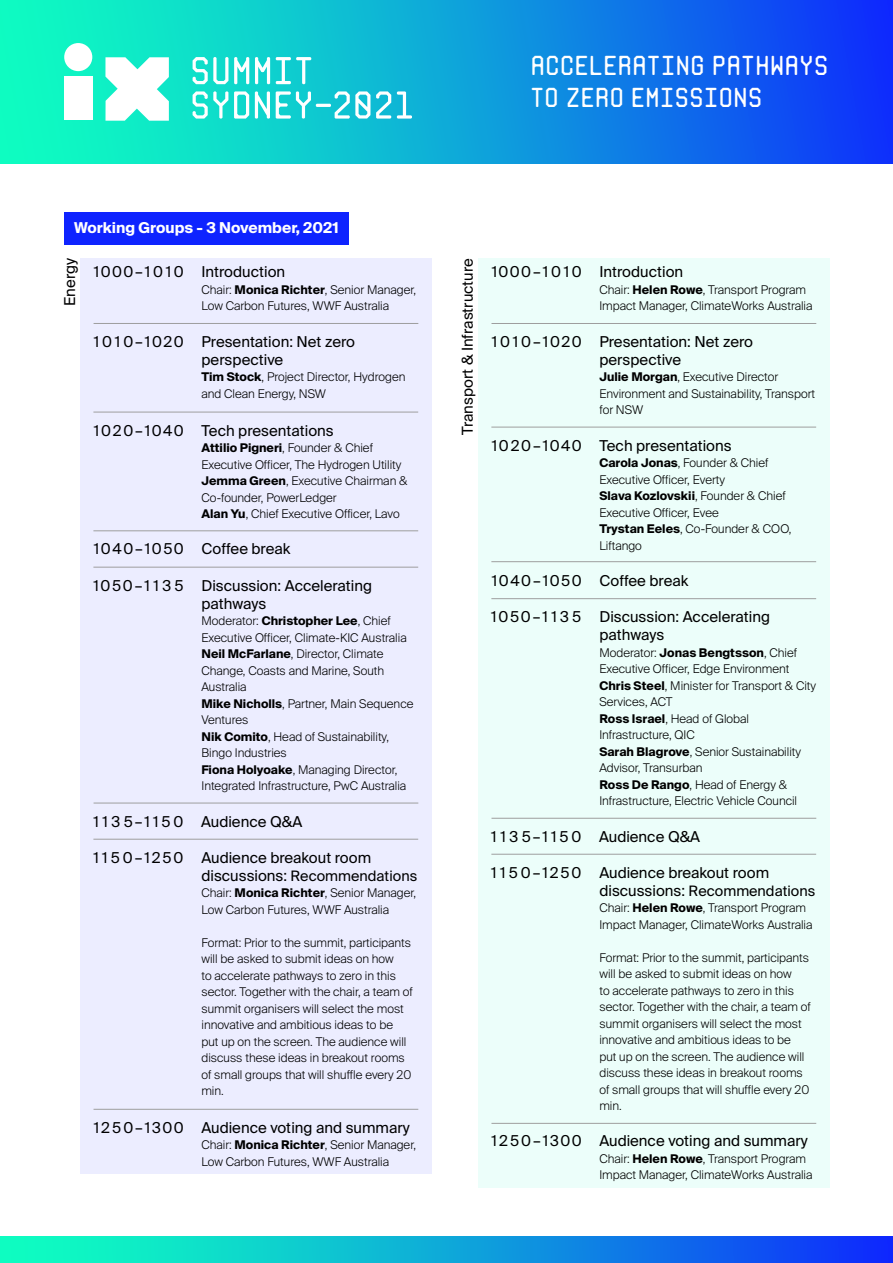
<style>
.page{position:relative;width:893px;height:1263px;background:#fff}
.page>*{position:absolute;margin:0;border:0;box-sizing:border-box;transform-origin:0 0}
.t1{font:27.3px/31.8px "Monorama";color:#fff}
.t2{font:15px/18px "Suisse Intl";color:#000}
.t3{font:15px "Suisse Intl";letter-spacing:.165em;color:#000}
.t4{font:700 15px "Suisse Intl";color:#fff}
.t5{font:15px "Suisse Intl";letter-spacing:.105em;color:#000}
.t6{font:15px "Suisse Intl";letter-spacing:.15em;color:#000}
.t7{font:15px "Suisse Intl";letter-spacing:.135em;color:#000}
.t8{font:15px "Suisse Intl";letter-spacing:.12em;color:#000}
.t9{font:14.4px "Suisse Intl";color:#000}
.t10{font:300 12px/16.5px "Suisse Intl";color:#000}
.s1{font-weight:700}
.s2{font-size:15px}
</style>
<div class="page">
<div style="left:478px;top:258px;width:351px;height:929px;background:#ecfefa"></div>
<div style="left:80px;top:258px;width:352px;height:916px;background:#ecedff"></div>
<div style="left:64px;top:212px;width:285px;height:33px;background:#0e23ff"></div>
<div style="left:0;top:0;width:893px;height:164px;background:linear-gradient(to right,#0fffbd,#0d36f9)"></div>
<div style="left:64px;top:77px;width:28px;height:43px;background:#fff"></div>
<svg style="left:105px;top:57px;width:64px;height:64px"></svg>
<div style="left:64px;top:43px;width:28px;height:28px;background:#fff;border-radius:50%"></div>
<svg style="left:193px;top:91px;width:219px;height:28px"></svg>
<svg style="left:193px;top:57px;width:118px;height:27px"></svg>
<div style="left:0;top:1236px;width:893px;height:27px;background:linear-gradient(to right,#0effbb,#0e33fb)"></div>
<hr style="left:94px;top:323px;width:324px;height:1px;background:#9e9e9e">
<hr style="left:93px;top:530px;width:325px;height:1px;background:#9e9e9e">
<hr style="left:93px;top:412px;width:325px;height:1px;background:#9e9e9e">
<hr style="left:93px;top:567px;width:325px;height:1px;background:#9e9e9e">
<hr style="left:94px;top:803px;width:324px;height:1px;background:#9e9e9e">
<hr style="left:93px;top:839px;width:325px;height:1px;background:#9e9e9e">
<hr style="left:94px;top:1109px;width:324px;height:1px;background:#9e9e9e">
<hr style="left:491px;top:323px;width:325px;height:1px;background:#9e9e9e">
<hr style="left:491px;top:561px;width:325px;height:1px;background:#9e9e9e">
<hr style="left:491px;top:427px;width:325px;height:1px;background:#9e9e9e">
<hr style="left:491px;top:598px;width:325px;height:1px;background:#9e9e9e">
<hr style="left:491px;top:818px;width:325px;height:1px;background:#9e9e9e">
<hr style="left:491px;top:854px;width:325px;height:1px;background:#9e9e9e">
<hr style="left:491px;top:1123px;width:325px;height:1px;background:#9e9e9e">
<h1 class="t1" style="left:530px;top:49px;width:300px">ACCELERATING PATHWAYS<br>TO ZERO EMISSIONS</h1>
<p class="t4" style="left:74px;top:219px;width:266px">Working Groups - 3 November, 2021</p>
<p class="t2" style="left:61px;top:306px;width:49px;rotate:-90deg">Energy</p>
<p class="t7" style="left:94px;top:263px;width:92px">1000–1010</p>
<p class="t6" style="left:94px;top:333px;width:92px">1010–1020</p>
<p class="t5" style="left:94px;top:422px;width:92px">1020–1040</p>
<p class="t2" style="left:201px;top:263px;width:85px">Introduction</p>
<p class="t10" style="left:201px;top:281px;width:216px">Chair: <span class="s1">Monica Richter</span>, Senior Manager,<br>Low Carbon Futures, WWF Australia</p>
<p class="t2" style="left:201px;top:333px;width:155px">Presentation: Net zero perspective</p>
<p class="t10" style="left:201px;top:369px;width:205px"><span class="s1">Tim Stock</span>, Project Director, Hydrogen and Clean Energy, NSW</p>
<p class="t2" style="left:201px;top:421px;width:134px">Tech presentations</p>
<p class="t10" style="left:201px;top:440px;width:208px"><span class="s1">Attilio Pigneri</span>, Founder &amp; Chief Executive Officer, The Hydrogen Utility <span class="s1">Jemma Green</span>, Executive Chairman &amp; Co-founder, PowerLedger<br><span class="s1">Alan Yu</span>, Chief Executive Officer, Lavo</p>
<p class="t2" style="left:94px;top:540px;width:198px">1040–1050 Coffee break</p>
<p class="t2" style="left:201px;top:576px;width:172px">Discussion: Accelerating pathways</p>
<p class="t10" style="left:201px;top:613px;width:214px">Moderator: <span class="s1">Christopher Lee</span>, Chief<br>Executive Officer, Climate-KIC Australia<br><span class="s1">Neil McFarlane</span>, Director, Climate<br>Change, Coasts and Marine, South<br>Australia<br><span class="s1">Mike Nicholls</span>, Partner, Main Sequence<br>Ventures<br><span class="s1">Nik Comito</span>, Head of Sustainability,<br>Bingo Industries<br><span class="s1">Fiona Holyoake</span>, Managing Director,<br>Integrated Infrastructure, PwC Australia</p>
<p class="t3" style="left:93px;top:577px;width:92px">1050–1135</p>
<p class="t2" style="left:93px;top:812px;width:210px">1 1 3 5–1150 Audience Q&amp;A</p>
<p class="t2" style="left:201px;top:848px;width:171px">Audience breakout room</p>
<p class="t9" style="left:201px;top:867px;width:217px"><span class="s2">discussions:</span> Recommendations</p>
<p class="t10" style="left:201px;top:885px;width:216px">Chair: <span class="s1">Monica Richter</span>, Senior Manager,<br>Low Carbon Futures, WWF Australia</p>
<p class="t10" style="left:201px;top:934px;width:213px">Format: Prior to the summit, participants will be asked to submit ideas on how<br>to accelerate pathways to zero in this sector. Together with the chair, a team of summit organisers will select the most innovative and ambitious ideas to be put up on the screen. The audience will discuss these ideas in breakout rooms of small groups that will shuffle every 20 min.</p>
<p class="t3" style="left:93px;top:849px;width:92px">1150–1250</p>
<p class="t8" style="left:94px;top:1119px;width:92px">1250–1300</p>
<p class="t2" style="left:201px;top:1118px;width:210px">Audience voting and summary</p>
<p class="t10" style="left:201px;top:1137px;width:216px">Chair: <span class="s1">Monica Richter</span>, Senior Manager,<br>Low Carbon Futures, WWF Australia</p>
<p class="t2" style="left:459px;top:435px;width:178px;rotate:-90deg">Transport &amp; Infrastructure</p>
<p class="t7" style="left:492px;top:263px;width:92px">1000–1010</p>
<p class="t6" style="left:492px;top:333px;width:92px">1010–1020</p>
<p class="t5" style="left:492px;top:437px;width:92px">1020–1040</p>
<p class="t2" style="left:599px;top:263px;width:85px">Introduction</p>
<p class="t10" style="left:599px;top:281px;width:215px">Chair: <span class="s1">Helen Rowe</span>, Transport Program<br>Impact Manager, ClimateWorks Australia</p>
<p class="t2" style="left:599px;top:333px;width:155px">Presentation: Net zero perspective</p>
<p class="t10" style="left:599px;top:369px;width:217px"><span class="s1">Julie Morgan</span>, Executive Director<br>Environment and Sustainability, Transport for NSW</p>
<p class="t2" style="left:599px;top:436px;width:134px">Tech presentations</p>
<p class="t10" style="left:599px;top:455px;width:193px"><span class="s1">Carola Jonas</span>, Founder &amp; Chief<br>Executive Officer, Everty<br><span class="s1">Slava Kozlovskii</span>, Founder &amp; Chief<br>Executive Officer, Evee<br><span class="s1">Trystan Eeles</span>, Co-Founder &amp; COO,<br>Liftango</p>
<p class="t2" style="left:492px;top:572px;width:198px">1040–1050 Coffee break</p>
<p class="t2" style="left:599px;top:608px;width:172px">Discussion: Accelerating pathways</p>
<p class="t10" style="left:599px;top:644px;width:218px">Moderator: <span class="s1">Jonas Bengtsson</span>, Chief<br>Executive Officer, Edge Environment<br><span class="s1">Chris Steel</span>, Minister for Transport &amp; City<br>Services, ACT<br><span class="s1">Ross Israel</span>, Head of Global<br>Infrastructure, QIC<br><span class="s1">Sarah Blagrove</span>, Senior Sustainability<br>Advisor, Transurban<br><span class="s1">Ross De Rango</span>, Head of Energy &amp;<br>Infrastructure, Electric Vehicle Council</p>
<p class="t3" style="left:491px;top:608px;width:92px">1050–1135</p>
<p class="t2" style="left:491px;top:827px;width:210px">1 1 3 5–1150 Audience Q&amp;A</p>
<p class="t2" style="left:599px;top:863px;width:171px">Audience breakout room</p>
<p class="t9" style="left:599px;top:882px;width:217px"><span class="s2">discussions:</span> Recommendations</p>
<p class="t10" style="left:599px;top:900px;width:215px">Chair: <span class="s1">Helen Rowe</span>, Transport Program<br>Impact Manager, ClimateWorks Australia</p>
<p class="t10" style="left:599px;top:949px;width:213px">Format: Prior to the summit, participants will be asked to submit ideas on how<br>to accelerate pathways to zero in this sector. Together with the chair, a team of summit organisers will select the most innovative and ambitious ideas to be put up on the screen. The audience will discuss these ideas in breakout rooms of small groups that will shuffle every 20 min.</p>
<p class="t3" style="left:491px;top:864px;width:92px">1150–1250</p>
<p class="t8" style="left:492px;top:1132px;width:92px">1250–1300</p>
<p class="t2" style="left:599px;top:1132px;width:210px">Audience voting and summary</p>
<p class="t10" style="left:599px;top:1150px;width:215px">Chair: <span class="s1">Helen Rowe</span>, Transport Program<br>Impact Manager, ClimateWorks Australia</p>
</div>
